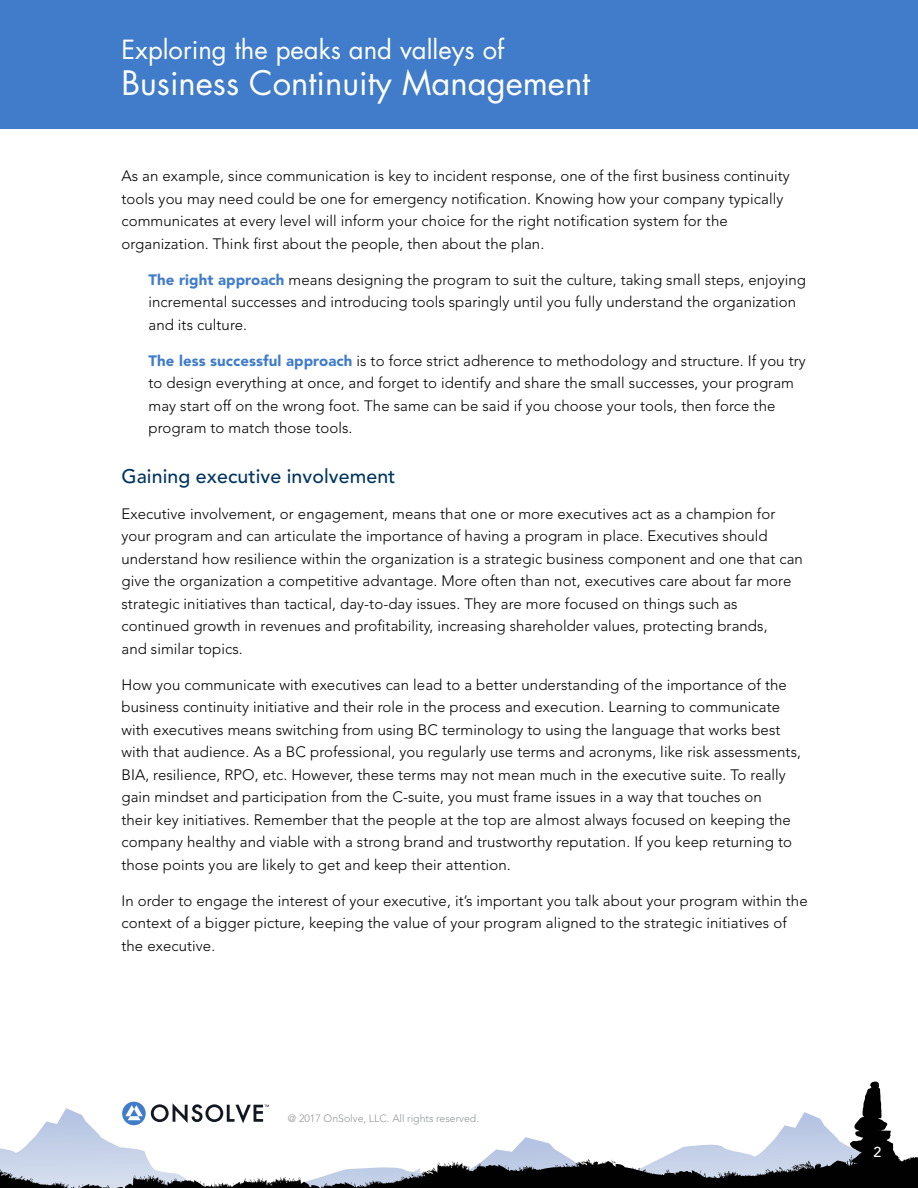
<style>
.page{position:relative;width:918px;height:1188px;background:#fff}
.page>*{position:absolute;margin:0;border:0;box-sizing:border-box;transform-origin:0 0}
.t1{font:32.85px "Futura Std";color:#fff}
.t2{font:25.65px "Futura Std";color:#fff}
.t3{font:500 19.5px "Avenir";letter-spacing:.005em;color:#00355f}
.t4{font:300 15px/22.5px "Avenir";letter-spacing:.005em;color:#000}
.t5{font:500 14.25px "Avenir";color:#fff}
.t6{font:300 10.5px "Avenir";color:#939598}
.s1{font-weight:900;color:#407cc9}
</style>
<div class="page">
<div style="left:0;top:0;width:918px;height:129px;background:#407cc9"></div>
<svg style="left:0;top:1081px;width:918px;height:107px"></svg>
<h2 class="t2" style="left:122px;top:33px;width:384px">Exploring the peaks and valleys of</h2>
<h1 class="t1" style="left:122px;top:62px;width:470px">Business Continuity Management</h1>
<p class="t4" style="left:122px;top:165px;width:670px">As an example, since communication is key to incident response, one of the first business continuity tools you may need could be one for emergency notification. Knowing how your company typically communicates at every level will inform your choice for the right notification system for the organization. Think first about the people, then about the plan.</p>
<p class="t4" style="left:148px;top:269px;width:659px"><span class="s1">The right approach</span> means designing the program to suit the culture, taking small steps, enjoying incremental successes and introducing tools sparingly until you fully understand the organization and its culture.</p>
<p class="t4" style="left:148px;top:350px;width:659px"><span class="s1">The less successful approach</span> is to force strict adherence to methodology and structure. If you try to design everything at once, and forget to identify and share the small successes, your program may start off on the wrong foot. The same can be said if you choose your tools, then force the program to match those tools.</p>
<h3 class="t3" style="left:122px;top:465px;width:275px">Gaining executive involvement</h3>
<p class="t4" style="left:122px;top:503px;width:683px">Executive involvement, or engagement, means that one or more executives act as a champion for your program and can articulate the importance of having a program in place. Executives should understand how resilience within the organization is a strategic business component and one that can give the organization a competitive advantage. More often than not, executives care about far more strategic initiatives than tactical, day-to-day issues. They are more focused on things such as continued growth in revenues and profitability, increasing shareholder values, protecting brands,<br>and similar topics.</p>
<p class="t4" style="left:122px;top:674px;width:681px">How you communicate with executives can lead to a better understanding of the importance of the business continuity initiative and their role in the process and execution. Learning to communicate with executives means switching from using BC terminology to using the language that works best with that audience. As a BC professional, you regularly use terms and acronyms, like risk assessments, BIA, resilience, RPO, etc. However, these terms may not mean much in the executive suite. To really gain mindset and participation from the C-suite, you must frame issues in a way that touches on<br>their key initiatives. Remember that the people at the top are almost always focused on keeping the company healthy and viable with a strong brand and trustworthy reputation. If you keep returning to those points you are likely to get and keep their attention.</p>
<p class="t4" style="left:122px;top:890px;width:688px">In order to engage the interest of your executive, it’s important you talk about your program within the context of a bigger picture, keeping the value of your program aligned to the strategic initiatives of the executive.</p>
<p class="t6" style="left:288px;top:1112px;width:193px">@ 2017 OnSolve, LLC. All rights reserved.</p>
<p class="t5" style="left:873px;top:1144px;width:9px">2</p>
</div>
